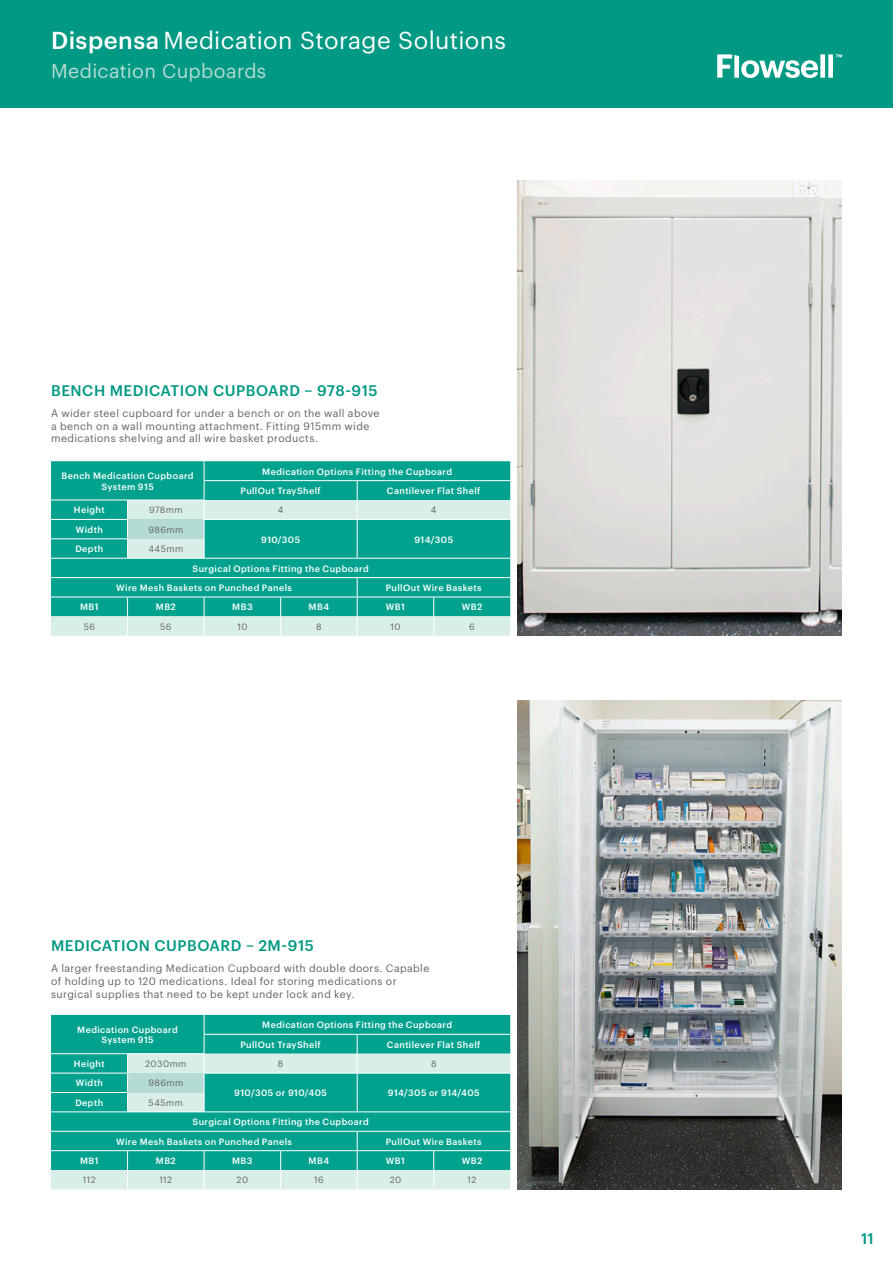
<style>
.page{position:relative;width:893px;height:1263px;background:#fff}
.page>*{position:absolute;margin:0;border:0;box-sizing:border-box;transform-origin:0 0}
.t1{font:24px "Graphik";letter-spacing:.015em;color:#fff}
.t2{font:19.5px "Graphik";letter-spacing:.02em;color:#b4dcd4}
.t3{font:500 15px "Graphik";letter-spacing:.035em;color:#009983}
.t4{font:10.5px/12.6px "Graphik";letter-spacing:.04em;color:#626262}
.t5{font:500 9px/19.4px "Graphik";letter-spacing:.045em;color:#fff}
.t6{font:9px "Graphik";letter-spacing:.045em;color:#626262}
.s1{font-weight:500}
</style>
<div class="page">
<div style="left:0;top:0;width:893px;height:107px;background:#009983"></div>
<svg style="left:717px;top:54px;width:125px;height:24px"></svg>
<div style="left:51px;top:461px;width:459px;height:39px;background:#00a28e"></div>
<svg style="left:51px;top:500px;width:459px;height:136px;background:#43b9aa"></svg>
<div style="left:128px;top:519px;width:76px;height:20px;background:#b4dcd4"></div>
<hr style="left:51px;top:519px;width:77px;height:1px;background:#fff">
<hr style="left:51px;top:538px;width:77px;height:1px;background:#fff">
<svg style="left:127px;top:501px;width:1px;height:57px"></svg>
<hr style="left:51px;top:558px;width:77px;height:1px;background:#fff">
<hr style="left:128px;top:558px;width:76px;height:1px;background:#fff">
<hr style="left:204px;top:558px;width:77px;height:1px;background:#fff">
<hr style="left:281px;top:558px;width:76px;height:1px;background:#fff">
<hr style="left:357px;top:558px;width:77px;height:1px;background:#fff">
<hr style="left:434px;top:558px;width:76px;height:1px;background:#fff">
<hr style="left:51px;top:577px;width:77px;height:1px;background:#fff">
<hr style="left:128px;top:577px;width:76px;height:1px;background:#fff">
<hr style="left:204px;top:577px;width:77px;height:1px;background:#fff">
<hr style="left:281px;top:577px;width:76px;height:1px;background:#fff">
<hr style="left:357px;top:577px;width:77px;height:1px;background:#fff">
<hr style="left:434px;top:577px;width:76px;height:1px;background:#fff">
<hr style="left:51px;top:500px;width:77px;height:1px;background:#fff">
<hr style="left:128px;top:500px;width:76px;height:1px;background:#fff">
<hr style="left:204px;top:480px;width:77px;height:1px;background:#fff">
<hr style="left:281px;top:480px;width:76px;height:1px;background:#fff">
<hr style="left:357px;top:480px;width:77px;height:1px;background:#fff">
<hr style="left:434px;top:480px;width:76px;height:1px;background:#fff">
<svg style="left:204px;top:461px;width:1px;height:97px"></svg>
<svg style="left:357px;top:481px;width:1px;height:77px"></svg>
<hr style="left:204px;top:519px;width:77px;height:1px;background:#fff">
<hr style="left:281px;top:519px;width:76px;height:1px;background:#fff">
<hr style="left:357px;top:519px;width:77px;height:1px;background:#fff">
<hr style="left:434px;top:519px;width:76px;height:1px;background:#fff">
<hr style="left:51px;top:597px;width:77px;height:1px;background:#fff">
<hr style="left:128px;top:597px;width:76px;height:1px;background:#fff">
<hr style="left:204px;top:597px;width:77px;height:1px;background:#fff">
<hr style="left:281px;top:597px;width:76px;height:1px;background:#fff">
<hr style="left:357px;top:597px;width:77px;height:1px;background:#fff">
<hr style="left:434px;top:597px;width:76px;height:1px;background:#fff">
<svg style="left:127px;top:597px;width:1px;height:39px"></svg>
<svg style="left:204px;top:597px;width:1px;height:39px"></svg>
<svg style="left:280px;top:597px;width:1px;height:39px"></svg>
<svg style="left:357px;top:578px;width:1px;height:58px"></svg>
<svg style="left:433px;top:597px;width:1px;height:39px"></svg>
<div style="left:51px;top:1015px;width:459px;height:39px;background:#00a28e"></div>
<svg style="left:51px;top:1054px;width:459px;height:135px;background:#42b9a9"></svg>
<div style="left:128px;top:1073px;width:76px;height:19px;background:#b4dcd4"></div>
<hr style="left:51px;top:1053px;width:77px;height:1px;background:#fff">
<hr style="left:128px;top:1053px;width:76px;height:1px;background:#fff">
<hr style="left:51px;top:1073px;width:77px;height:1px;background:#fff">
<hr style="left:51px;top:1092px;width:77px;height:1px;background:#fff">
<svg style="left:127px;top:1054px;width:1px;height:57px"></svg>
<hr style="left:51px;top:1111px;width:77px;height:1px;background:#fff">
<hr style="left:128px;top:1111px;width:76px;height:1px;background:#fff">
<hr style="left:204px;top:1111px;width:77px;height:1px;background:#fff">
<hr style="left:281px;top:1111px;width:76px;height:1px;background:#fff">
<hr style="left:357px;top:1111px;width:77px;height:1px;background:#fff">
<hr style="left:434px;top:1111px;width:76px;height:1px;background:#fff">
<hr style="left:51px;top:1131px;width:77px;height:1px;background:#fff">
<hr style="left:128px;top:1131px;width:76px;height:1px;background:#fff">
<hr style="left:204px;top:1131px;width:77px;height:1px;background:#fff">
<hr style="left:281px;top:1131px;width:76px;height:1px;background:#fff">
<hr style="left:357px;top:1131px;width:77px;height:1px;background:#fff">
<hr style="left:434px;top:1131px;width:76px;height:1px;background:#fff">
<hr style="left:51px;top:1150px;width:77px;height:1px;background:#fff">
<hr style="left:128px;top:1150px;width:76px;height:1px;background:#fff">
<hr style="left:204px;top:1150px;width:77px;height:1px;background:#fff">
<hr style="left:281px;top:1150px;width:76px;height:1px;background:#fff">
<hr style="left:357px;top:1150px;width:77px;height:1px;background:#fff">
<hr style="left:434px;top:1150px;width:76px;height:1px;background:#fff">
<svg style="left:127px;top:1151px;width:1px;height:38px"></svg>
<svg style="left:204px;top:1151px;width:1px;height:38px"></svg>
<svg style="left:280px;top:1151px;width:1px;height:38px"></svg>
<svg style="left:357px;top:1132px;width:1px;height:57px"></svg>
<svg style="left:433px;top:1151px;width:1px;height:38px"></svg>
<hr style="left:204px;top:1034px;width:77px;height:1px;background:#fff">
<hr style="left:281px;top:1034px;width:76px;height:1px;background:#fff">
<hr style="left:357px;top:1034px;width:77px;height:1px;background:#fff">
<hr style="left:434px;top:1034px;width:76px;height:1px;background:#fff">
<svg style="left:204px;top:1015px;width:1px;height:96px"></svg>
<svg style="left:357px;top:1035px;width:1px;height:76px"></svg>
<hr style="left:204px;top:1073px;width:77px;height:1px;background:#fff">
<hr style="left:281px;top:1073px;width:76px;height:1px;background:#fff">
<hr style="left:357px;top:1073px;width:77px;height:1px;background:#fff">
<hr style="left:434px;top:1073px;width:76px;height:1px;background:#fff">
<img style="left:517px;top:181px;width:325px;height:455px">
<img style="left:517px;top:701px;width:325px;height:489px">
<h1 class="t1" style="left:51px;top:22px;width:457px"><span class="s1">Dispensa</span> Medication Storage Solutions</h1>
<h2 class="t2" style="left:51px;top:56px;width:217px">Medication Cupboards</h2>
<h3 class="t3" style="left:51px;top:379px;width:328px">BENCH MEDICATION CUPBOARD – 978-915</h3>
<p class="t4" style="left:51px;top:406px;width:330px">A wider steel cupboard for under a bench or on the wall above a bench on a wall mounting attachment. Fitting 915mm wide medications shelving and all wire basket products.</p>
<p class="t5" style="left:61px;top:469px;width:134px;line-height:10.8px;text-align:center">Bench Medication Cupboard<br>System 915</p>
<p class="t5" style="left:240px;top:461px;width:213px;text-indent:22px">Medication Options Fitting the Cupboard<br>PullOut TrayShelf</p>
<p class="t5" style="left:387px;top:480px;width:95px">Cantilever Flat Shelf</p>
<p class="t5" style="left:74px;top:500px;width:32px">Height</p>
<p class="t6" style="left:149px;top:503px;width:35px">978mm</p>
<p class="t6" style="left:278px;top:503px;width:7px">4</p>
<p class="t6" style="left:431px;top:503px;width:7px">4</p>
<p class="t5" style="left:76px;top:519px;width:29px">Width</p>
<p class="t6" style="left:148px;top:523px;width:36px">986mm</p>
<p class="t5" style="left:261px;top:529px;width:41px">910/305</p>
<p class="t5" style="left:414px;top:529px;width:40px">914/305</p>
<p class="t5" style="left:75px;top:538px;width:29px">Depth</p>
<p class="t6" style="left:148px;top:542px;width:36px">445mm</p>
<p class="t5" style="left:116px;top:558px;width:254px;text-indent:76px">Surgical Options Fitting the Cupboard<br>Wire Mesh Baskets on Punched Panels</p>
<p class="t5" style="left:386px;top:577px;width:97px">PullOut Wire Baskets</p>
<p class="t5" style="left:80px;top:597px;width:20px">MB1</p>
<p class="t5" style="left:156px;top:597px;width:21px">MB2</p>
<p class="t5" style="left:232px;top:597px;width:22px">MB3</p>
<p class="t5" style="left:309px;top:597px;width:22px">MB4</p>
<p class="t5" style="left:386px;top:597px;width:20px">WB1</p>
<p class="t5" style="left:462px;top:597px;width:22px">WB2</p>
<p class="t6" style="left:84px;top:620px;width:13px">56</p>
<p class="t6" style="left:160px;top:620px;width:13px">56</p>
<p class="t6" style="left:237px;top:620px;width:12px">10</p>
<p class="t6" style="left:316px;top:620px;width:7px">8</p>
<p class="t6" style="left:390px;top:620px;width:12px">10</p>
<p class="t6" style="left:469px;top:620px;width:7px">6</p>
<h3 class="t3" style="left:51px;top:934px;width:264px">MEDICATION CUPBOARD – 2M-915</h3>
<p class="t4" style="left:51px;top:961px;width:380px">A larger freestanding Medication Cupboard with double doors. Capable of holding up to 120 medications. Ideal for storing medications or surgical supplies that need to be kept under lock and key.</p>
<p class="t5" style="left:77px;top:1023px;width:102px;line-height:10.8px;text-align:center">Medication Cupboard<br>System 915</p>
<p class="t5" style="left:240px;top:1014px;width:213px;text-indent:22px">Medication Options Fitting the Cupboard<br>PullOut TrayShelf</p>
<p class="t5" style="left:387px;top:1034px;width:95px">Cantilever Flat Shelf</p>
<p class="t5" style="left:74px;top:1053px;width:32px">Height</p>
<p class="t6" style="left:145px;top:1057px;width:43px">2030mm</p>
<p class="t6" style="left:278px;top:1057px;width:7px">8</p>
<p class="t6" style="left:431px;top:1057px;width:7px">8</p>
<p class="t5" style="left:76px;top:1073px;width:29px">Width</p>
<p class="t6" style="left:148px;top:1076px;width:36px">986mm</p>
<p class="t5" style="left:234px;top:1082px;width:94px">910/305 or 910/405</p>
<p class="t5" style="left:388px;top:1082px;width:93px">914/305 or 914/405</p>
<p class="t5" style="left:75px;top:1092px;width:29px">Depth</p>
<p class="t6" style="left:149px;top:1096px;width:36px">545mm</p>
<p class="t5" style="left:116px;top:1111px;width:254px;text-indent:76px">Surgical Options Fitting the Cupboard<br>Wire Mesh Baskets on Punched Panels</p>
<p class="t5" style="left:386px;top:1131px;width:97px">PullOut Wire Baskets</p>
<p class="t5" style="left:80px;top:1150px;width:20px">MB1</p>
<p class="t5" style="left:156px;top:1150px;width:21px">MB2</p>
<p class="t5" style="left:232px;top:1150px;width:22px">MB3</p>
<p class="t5" style="left:309px;top:1150px;width:22px">MB4</p>
<p class="t5" style="left:386px;top:1150px;width:20px">WB1</p>
<p class="t5" style="left:462px;top:1150px;width:22px">WB2</p>
<p class="t6" style="left:83px;top:1173px;width:14px">112</p>
<p class="t6" style="left:159px;top:1173px;width:14px">112</p>
<p class="t6" style="left:237px;top:1173px;width:13px">20</p>
<p class="t6" style="left:314px;top:1173px;width:11px">16</p>
<p class="t6" style="left:390px;top:1173px;width:13px">20</p>
<p class="t6" style="left:468px;top:1173px;width:10px">12</p>
<h3 class="t3" style="left:861px;top:1227px;width:14px">11</h3>
</div>
